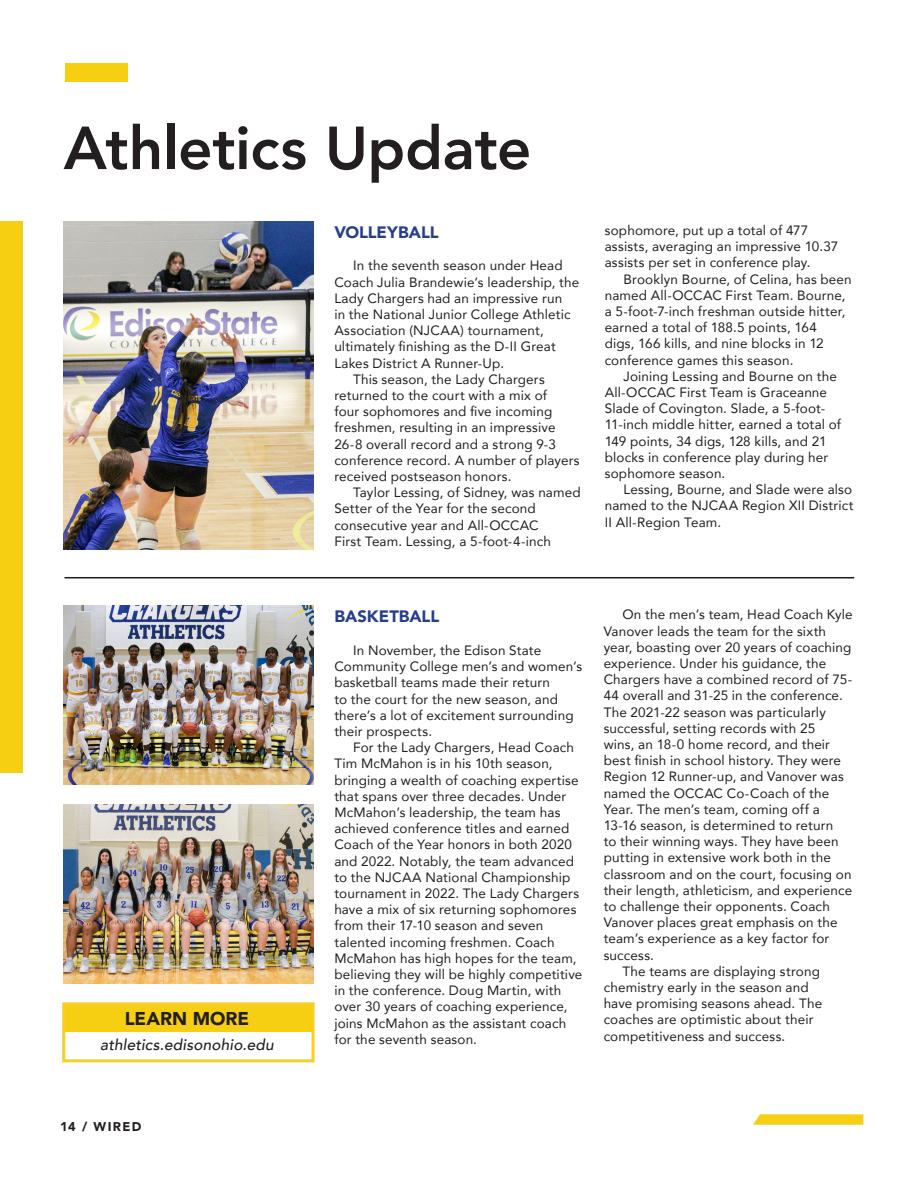
<style>
.page{position:relative;width:918px;height:1188px;background:#fff}
.page>*{position:absolute;margin:0;border:0;box-sizing:border-box;transform-origin:0 0}
.Titles{font:800 60px "Avenir";letter-spacing:-.005em;color:#231f20}
.Images_Description{font:900 18.45px "Avenir";color:#231f20}
.Images_Description-2{font:900 16.5px "Avenir";color:#263f89}
.Images_Description-3{font:italic 500 15.45px "Avenir";letter-spacing:.01em;color:#231f20}
.Body_Text{font:13.5px/16.2px "Avenir";letter-spacing:.01em;color:#231f20}
.t1{font:900 12.75px "Avenir";letter-spacing:.11em;color:#231f20}
</style>
<div class="page">
<div style="left:0;top:222px;width:22px;height:551px;background:#f7cf12"></div>
<div style="left:65px;top:64px;width:63px;height:18px;background:#f7cf12"></div>
<svg style="left:753px;top:1114px;width:110px;height:11px"></svg>
<hr style="left:64px;top:577px;width:790px;height:2px;background:#231f20">
<img style="left:64px;top:222px;width:249px;height:328px">
<img style="left:64px;top:606px;width:249px;height:179px">
<img style="left:64px;top:804px;width:249px;height:179px">
<div style="left:64px;top:1004px;width:249px;height:28px;background:#f7cf12"></div>
<div style="left:62px;top:1002px;width:253px;height:60px;border:3px solid #f7ce29"></div>
<p class="Titles" style="left:64px;top:102px;width:469px">Athletics Update</p>
<p class="Images_Description-2" style="left:334px;top:218px;width:106px">VOLLEYBALL</p>
<p class="Body_Text" style="left:334px;top:257px;width:247px;text-indent:19px">In the seventh season under Head Coach Julia Brandewie’s leadership, the Lady Chargers had an impressive run<br>in the National Junior College Athletic Association (NJCAA) tournament, ultimately finishing as the D-II Great Lakes District A Runner-Up.</p>
<p class="Body_Text" style="left:334px;top:371px;width:247px;text-indent:19px">This season, the Lady Chargers returned to the court with a mix of<br>four sophomores and five incoming freshmen, resulting in an impressive 26-8 overall record and a strong 9-3 conference record. A number of players received postseason honors.</p>
<p class="Body_Text" style="left:334px;top:484px;width:248px;text-indent:19px">Taylor Lessing, of Sidney, was named Setter of the Year for the second consecutive year and All-OCCAC<br>First Team. Lessing, a 5-foot-4-inch</p>
<p class="Body_Text" style="left:605px;top:222px;width:235px">sophomore, put up a total of 477 assists, averaging an impressive 10.37 assists per set in conference play.</p>
<p class="Body_Text" style="left:605px;top:270px;width:249px;text-indent:19px">Brooklyn Bourne, of Celina, has been named All-OCCAC First Team. Bourne, a 5-foot-7-inch freshman outside hitter, earned a total of 188.5 points, 164<br>digs, 166 kills, and nine blocks in 12 conference games this season.</p>
<p class="Body_Text" style="left:605px;top:368px;width:238px;text-indent:19px">Joining Lessing and Bourne on the All-OCCAC First Team is Graceanne Slade of Covington. Slade, a 5-foot-11-inch middle hitter, earned a total of 149 points, 34 digs, 128 kills, and 21 blocks in conference play during her sophomore season.</p>
<p class="Body_Text" style="left:605px;top:481px;width:250px;text-align:justify;text-indent:19px">Lessing, Bourne, and Slade were also named to the NJCAA Region XII District II All-Region Team.</p>
<p class="Images_Description" style="left:125px;top:1003px;width:126px">LEARN MORE</p>
<p class="Images_Description-3" style="left:100px;top:1035px;width:175px">athletics.edisonohio.edu</p>
<p class="Images_Description-2" style="left:334px;top:602px;width:106px">BASKETBALL</p>
<p class="Body_Text" style="left:334px;top:642px;width:249px;text-indent:19px">In November, the Edison State<br>Community College men’s and women’s basketball teams made their return<br>to the court for the new season, and there’s a lot of excitement surrounding their prospects.</p>
<p class="Body_Text" style="left:334px;top:739px;width:250px;text-indent:19px">For the Lady Chargers, Head Coach Tim McMahon is in his 10th season, bringing a wealth of coaching expertise that spans over three decades. Under McMahon’s leadership, the team has achieved conference titles and earned Coach of the Year honors in both 2020 and 2022. Notably, the team advanced to the NJCAA National Championship tournament in 2022. The Lady Chargers have a mix of six returning sophomores from their 17-10 season and seven talented incoming freshmen. Coach McMahon has high hopes for the team, believing they will be highly competitive in the conference. Doug Martin, with over 30 years of coaching experience, joins McMahon as the assistant coach for the seventh season.</p>
<p class="Body_Text" style="left:604px;top:606px;width:251px;text-indent:19px">On the men’s team, Head Coach Kyle Vanover leads the team for the sixth year, boasting over 20 years of coaching experience. Under his guidance, the Chargers have a combined record of 75- 44 overall and 31-25 in the conference.<br>The 2021-22 season was particularly successful, setting records with 25<br>wins, an 18-0 home record, and their best finish in school history. They were Region 12 Runner-up, and Vanover was named the OCCAC Co-Coach of the Year. The men’s team, coming off a 13-16 season, is determined to return<br>to their winning ways. They have been putting in extensive work both in the classroom and on the court, focusing on their length, athleticism, and experience to challenge their opponents. Coach Vanover places great emphasis on the team’s experience as a key factor for success.</p>
<p class="Body_Text" style="left:604px;top:963px;width:220px;text-indent:19px">The teams are displaying strong chemistry early in the season and have promising seasons ahead. The coaches are optimistic about their competitiveness and success.</p>
<p class="t1" style="left:60px;top:1115px;width:83px">14 / WIRED</p>
</div>
